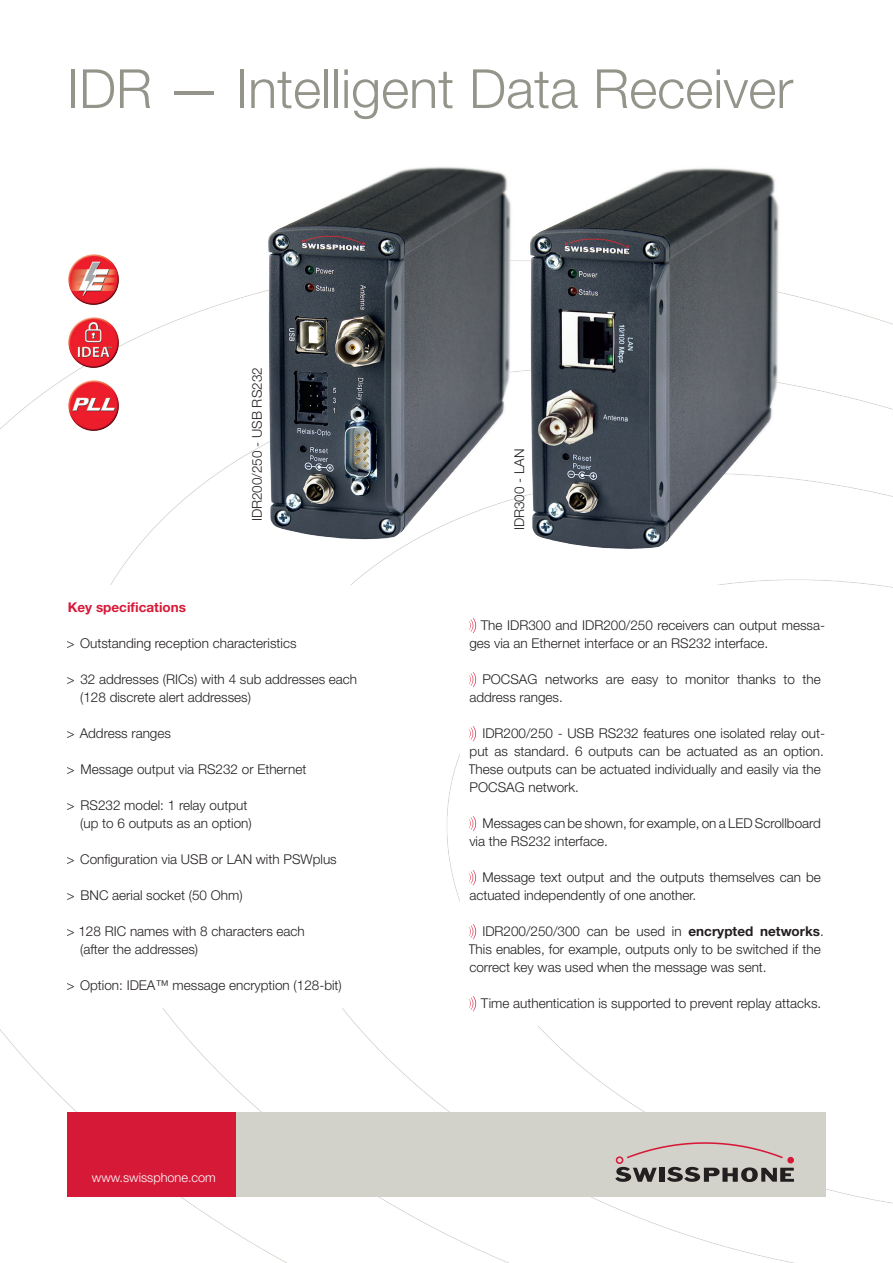
<style>
.page{position:relative;width:893px;height:1263px;background:#fff}
.page>*{position:absolute;margin:0;border:0;box-sizing:border-box;transform-origin:0 0}
.t1{font:300 54px "Helvetica Neue LT Std";color:#94948b}
.t2{font:300 13.5px/18px "Helvetica Neue LT Std";color:#231f20}
.t3{font:700 13.5px "Helvetica Neue LT Std";color:#d71938}
.t4{font:300 12.75px "Helvetica Neue LT Std";color:#fff}
.s1{font-weight:700}
</style>
<div class="page">
<div style="left:67px;top:1112px;width:170px;height:85px;background:#d71938"></div>
<div style="left:237px;top:1112px;width:589px;height:85px;background:#d2d2cb"></div>
<svg style="left:615px;top:1142px;width:179px;height:40px"></svg>
<svg style="left:469px;top:672px;width:7px;height:15px"></svg>
<svg style="left:469px;top:726px;width:7px;height:15px"></svg>
<svg style="left:469px;top:816px;width:7px;height:15px"></svg>
<svg style="left:469px;top:870px;width:7px;height:15px"></svg>
<svg style="left:469px;top:924px;width:7px;height:15px"></svg>
<svg style="left:469px;top:996px;width:7px;height:15px"></svg>
<img style="left:68px;top:254px;width:51px;height:51px">
<img style="left:68px;top:317px;width:53px;height:52px">
<img style="left:68px;top:380px;width:51px;height:51px">
<img style="left:257px;top:167px;width:262px;height:382px">
<img style="left:525px;top:168px;width:262px;height:381px">
<svg style="left:469px;top:618px;width:7px;height:15px"></svg>
<h1 class="t1" style="left:67px;top:56px;width:728px">IDR — Intelligent Data Receiver</h1>
<p class="t2" style="left:248px;top:521px;width:155px;rotate:-90deg">IDR200/250 - USB RS232</p>
<p class="t3" style="left:68px;top:599px;width:120px">Key specifications</p>
<p class="t2" style="left:67px;top:634px;width:231px">&gt; Outstanding reception characteristics</p>
<p class="t2" style="left:80px;top:670px;width:278px;text-indent:-14px">&gt; 32 addresses (RICs) with 4 sub addresses each (128 discrete alert addresses)</p>
<p class="t2" style="left:67px;top:724px;width:106px">&gt; Address ranges</p>
<p class="t2" style="left:67px;top:760px;width:241px">&gt; Message output via RS232 or Ethernet</p>
<p class="t2" style="left:80px;top:796px;width:173px;text-indent:-14px">&gt; RS232 model: 1 relay output (up to 6 outputs as an option)</p>
<p class="t2" style="left:67px;top:850px;width:272px">&gt; Configuration via USB or LAN with PSWplus</p>
<p class="t2" style="left:67px;top:886px;width:177px">&gt; BNC aerial socket (50 Ohm)</p>
<p class="t2" style="left:80px;top:922px;width:226px;text-indent:-14px">&gt; 128 RIC names with 8 characters each (after the addresses)</p>
<p class="t2" style="left:67px;top:976px;width:277px">&gt; Option: IDEA™ message encryption (128-bit)</p>
<p class="t4" style="left:92px;top:1170px;width:125px">www.swissphone.com</p>
<p class="t2" style="left:510px;top:530px;width:83px;rotate:-90deg">IDR300 - LAN</p>
<p class="t2" style="left:469px;top:616px;width:357px;text-indent:11px">The IDR300 and IDR200/250 receivers can output messa&shy;ges via an Ethernet interface or an RS232 interface.</p>
<p class="t2" style="left:469px;top:670px;width:353px;text-indent:13px">POCSAG networks are easy to monitor thanks to the address ranges.</p>
<p class="t2" style="left:468px;top:724px;width:359px;text-indent:14px">IDR200/250 - USB RS232 features one isolated relay out&shy;put as standard. 6 outputs can be actuated as an option.<br>These outputs can be actuated individually and easily via the POCSAG network.</p>
<p class="t2" style="left:469px;top:814px;width:353px;text-indent:13px">Messages can be shown, for example, on a LED Scrollboard via the RS232 interface.</p>
<p class="t2" style="left:469px;top:868px;width:353px;text-indent:13px">Message text output and the outputs themselves can be actuated independently of one another.</p>
<p class="t2" style="left:468px;top:922px;width:357px;text-indent:14px">IDR200/250/300 can be used in <span class="s1">encrypted networks</span>.<br>This enables, for example, outputs only to be switched if the correct key was used when the message was sent.</p>
<p class="t2" style="left:481px;top:994px;width:342px">Time authentication is supported to prevent replay attacks.</p>
</div>
